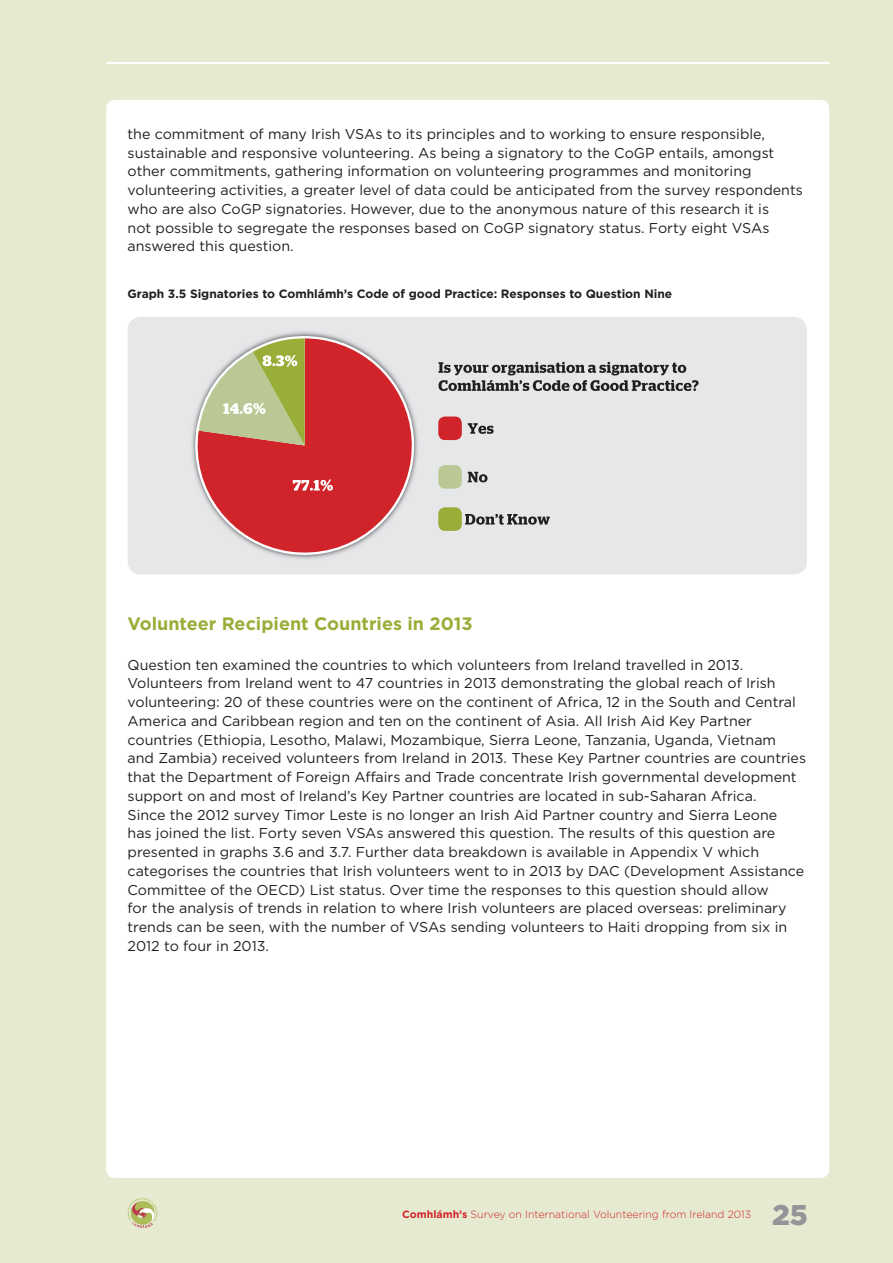
<style>
.page{position:relative;width:893px;height:1263px;background:#e6ead0}
.page>*{position:absolute;margin:0;border:0;box-sizing:border-box;transform-origin:0 0}
.t1{font:900 28.5px "Gotham";color:#939598}
.heading_bold_12_14{font:700 18px "Gotham";color:#99ae39}
.t2{font:14.25px/18.8px "Gotham";color:#231f20}
.caption_heading{font:700 12px "Gotham";color:#231f20}
.t3{font:300 10.5px "Gotham";color:#d1232a}
.s1{font-weight:700}
</style>
<div class="page">
<div style="left:106px;top:100px;width:723px;height:1078px;background:#fff;border-radius:9px"></div>
<div style="left:128px;top:317px;width:679px;height:258px;background:#e6e7e9"></div>
<img style="left:189px;top:329px;width:232px;height:233px">
<svg style="left:190px;top:338px;width:229px;height:222px;background:#d56167"></svg>
<svg style="left:438px;top:362px;width:261px;height:29px;background:#a3a2a4"></svg>
<div style="left:438px;top:416px;width:24px;height:24px;background:#d0232a;border-radius:7px"></div>
<svg style="left:468px;top:423px;width:26px;height:11px"></svg>
<svg style="left:468px;top:472px;width:19px;height:10px"></svg>
<div style="left:438px;top:507px;width:24px;height:24px;background:#99ae39;border-radius:7px"></div>
<svg style="left:465px;top:514px;width:85px;height:11px"></svg>
<svg style="left:293px;top:479px;width:40px;height:12px"></svg>
<svg style="left:196px;top:336px;width:113px;height:119px;background:#c1ae85"></svg>
<div style="left:438px;top:465px;width:24px;height:24px;background:#b9c895;border-radius:7px"></div>
<hr style="left:107px;top:62px;width:721px;height:2px;background:#fff">
<svg style="left:127px;top:1198px;width:31px;height:30px"></svg>
<p class="t2" style="left:128px;top:124px;width:677px">the commitment of many Irish VSAs to its principles and to working to ensure responsible, sustainable and responsive volunteering. As being a signatory to the CoGP entails, amongst other commitments, gathering information on volunteering programmes and monitoring volunteering activities, a greater level of data could be anticipated from the survey respondents who are also CoGP signatories. However, due to the anonymous nature of this research it is<br>not possible to segregate the responses based on CoGP signatory status. Forty eight VSAs answered this question.</p>
<p class="caption_heading" style="left:128px;top:285px;width:546px">Graph 3.5 Signatories to Comhlámh’s Code of good Practice: Responses to Question Nine</p>
<p class="heading_bold_12_14" style="left:128px;top:611px;width:347px">Volunteer Recipient Countries in 2013</p>
<p class="t2" style="left:128px;top:655px;width:680px">Question ten examined the countries to which volunteers from Ireland travelled in 2013.<br>Volunteers from Ireland went to 47 countries in 2013 demonstrating the global reach of Irish volunteering: 20 of these countries were on the continent of Africa, 12 in the South and Central America and Caribbean region and ten on the continent of Asia. All Irish Aid Key Partner countries (Ethiopia, Lesotho, Malawi, Mozambique, Sierra Leone, Tanzania, Uganda, Vietnam and Zambia) received volunteers from Ireland in 2013. These Key Partner countries are countries that the Department of Foreign Affairs and Trade concentrate Irish governmental development support on and most of Ireland’s Key Partner countries are located in sub-Saharan Africa.<br>Since the 2012 survey Timor Leste is no longer an Irish Aid Partner country and Sierra Leone<br>has joined the list. Forty seven VSAs answered this question. The results of this question are presented in graphs 3.6 and 3.7. Further data breakdown is available in Appendix V which categorises the countries that Irish volunteers went to in 2013 by DAC (Development Assistance Committee of the OECD) List status. Over time the responses to this question should allow<br>for the analysis of trends in relation to where Irish volunteers are placed overseas: preliminary trends can be seen, with the number of VSAs sending volunteers to Haiti dropping from six in 2012 to four in 2013.</p>
<p class="t3" style="left:402px;top:1208px;width:351px"><span class="s1">Comhlámh’s</span> Survey on International Volunteering from Ireland 2013</p>
<h1 class="t1" style="left:772px;top:1195px;width:37px">25</h1>
</div>
